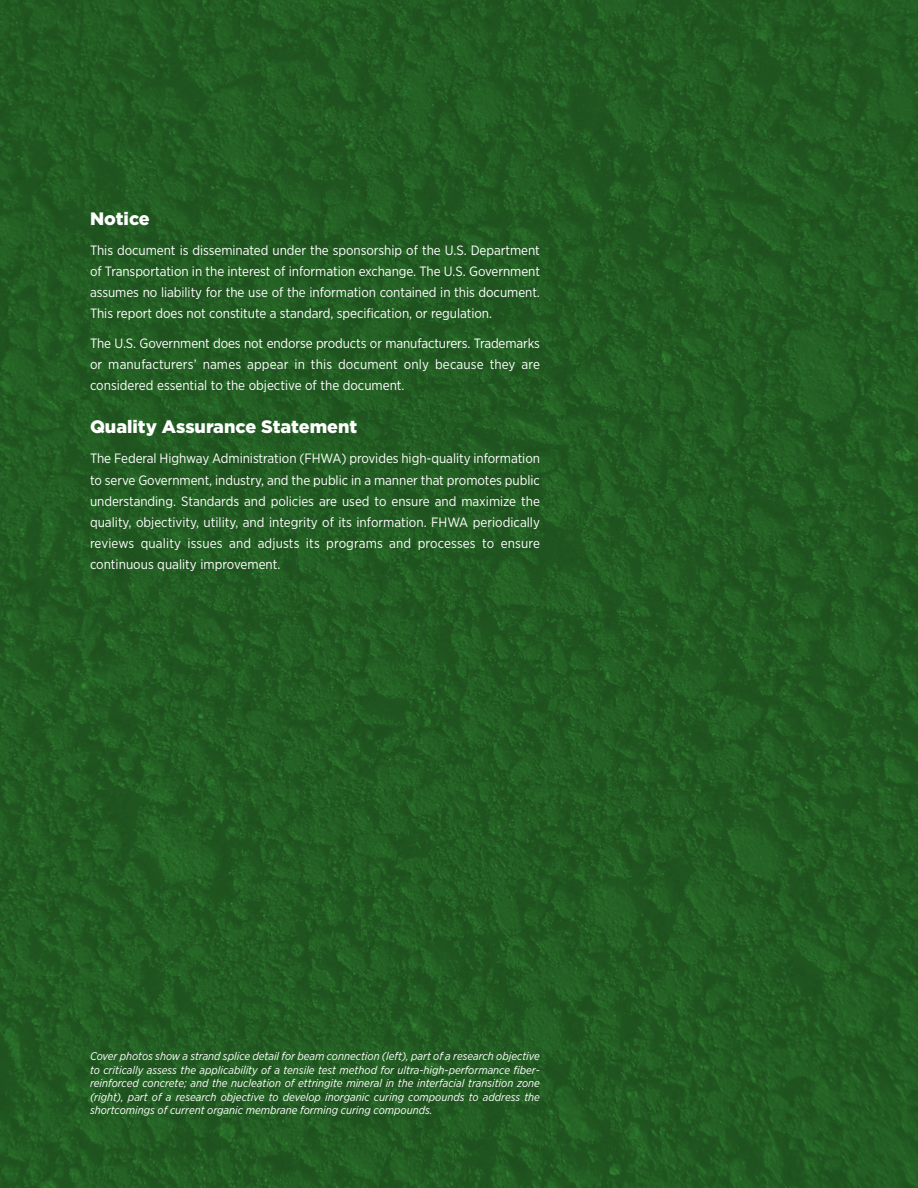
<style>
.page{position:relative;width:918px;height:1188px;background:#fff}
.page>*{position:absolute;margin:0;border:0;box-sizing:border-box;transform-origin:0 0}
.t1{font:900 18px "Gotham";color:#fff}
.t2{font:13.5px/21px "Gotham Narrow";color:#fff;text-align:justify}
.t3{font:italic 11.25px/13.5px "Gotham Narrow";color:#fff;text-align:justify}
</style>
<div class="page">
<img style="left:0;top:0;width:918px;height:1188px">
<h1 class="t1" style="left:90px;top:206px;width:61px">Notice</h1>
<p class="t2" style="left:90px;top:240px;width:452px">This document is disseminated under the sponsorship of the U.S. Department of Transportation in the interest of information exchange. The U.S. Government assumes no liability for the use of the information contained in this document.<br>This report does not constitute a standard, specification, or regulation.</p>
<p class="t2" style="left:90px;top:333px;width:452px">The U.S. Government does not endorse products or manufacturers. Trademarks or manufacturers’ names appear in this document only because they are considered essential to the objective of the document.</p>
<h1 class="t1" style="left:90px;top:415px;width:269px">Quality Assurance Statement</h1>
<p class="t2" style="left:90px;top:448px;width:452px">The Federal Highway Administration (FHWA) provides high-quality information to serve Government, industry, and the public in a manner that promotes public understanding. Standards and policies are used to ensure and maximize the quality, objectivity, utility, and integrity of its information. FHWA periodically reviews quality issues and adjusts its programs and processes to ensure continuous quality improvement.</p>
<p class="t3" style="left:90px;top:1049px;width:452px">Cover photos show a strand splice detail for beam connection (left), part of a research objective to critically assess the applicability of a tensile test method for ultra-high-performance fiber&shy;reinforced concrete; and the nucleation of ettringite mineral in the interfacial transition zone (right), part of a research objective to develop inorganic curing compounds to address the shortcomings of current organic membrane forming curing compounds.</p>
</div>
